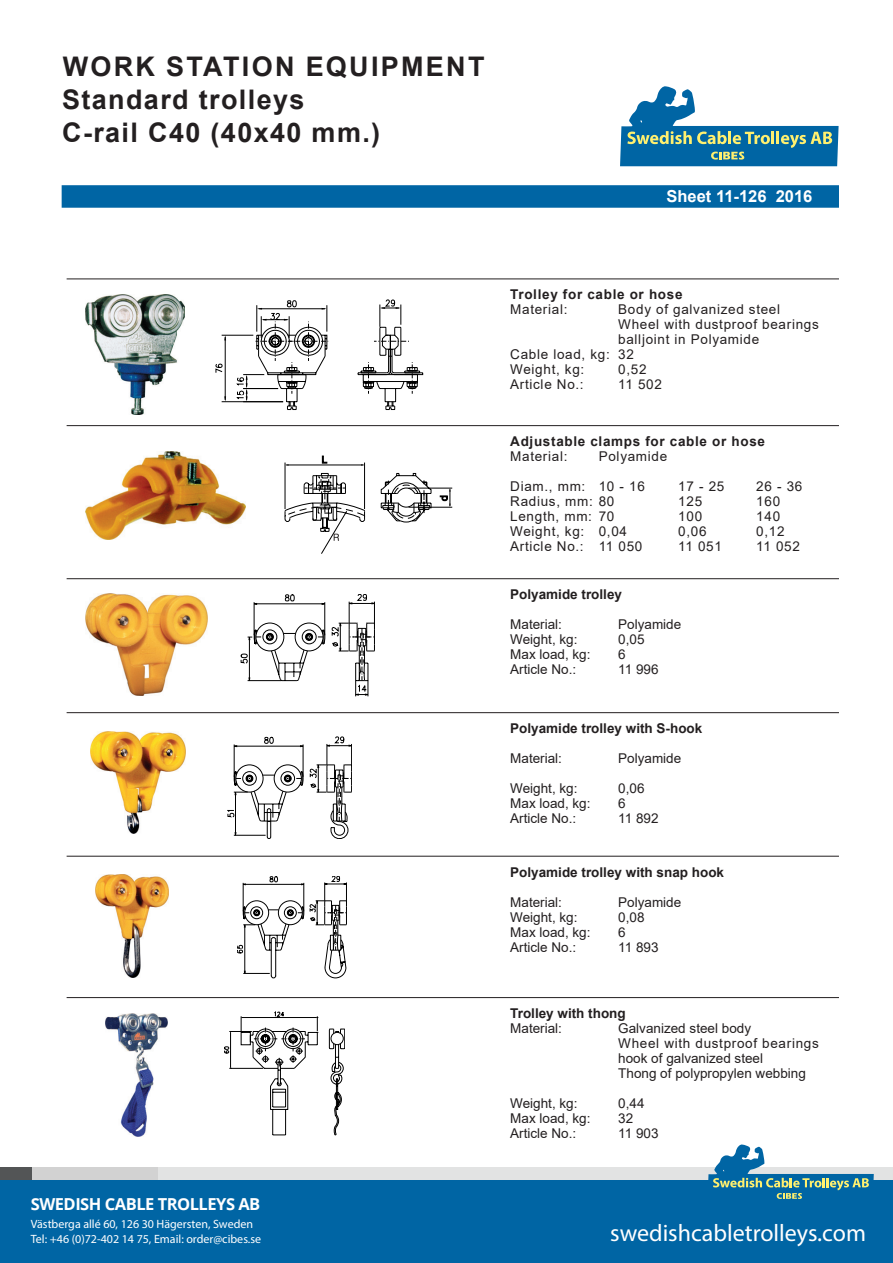
<style>
.page{position:relative;width:893px;height:1263px;background:#fff}
.page>*{position:absolute;margin:0;border:0;box-sizing:border-box;transform-origin:0 0}
.t1{font:700 27px "Arial";letter-spacing:.05em;color:#231f20}
.t2{font:700 27px "Arial";letter-spacing:.085em;color:#231f20}
.t3{font:24px "Myriad Pro";color:#fff}
.t4{font:700 16.5px "Open Sans";letter-spacing:-.03em;color:#fff}
.t5{font:700 16.5px "Arial";color:#fff}
.t6{font:13.5px "Arial";color:#231f20}
.t7{font:13.5px "Arial";letter-spacing:.05em;color:#231f20}
.t8{font:700 13.5px "Arial";color:#231f20}
.t9{font:700 13.5px/15px "Arial";letter-spacing:.05em;color:#231f20}
.t10{font:12px/15px "Myriad Pro";color:#fff}
.s1{font-weight:400}
</style>
<div class="page">
<div style="left:0;top:1179px;width:893px;height:84px;background:#0065a4"></div>
<div style="left:157px;top:1167px;width:736px;height:13px;background:#e2e3e3"></div>
<div style="left:30px;top:1167px;width:127px;height:13px;background:#d2d2d2"></div>
<div style="left:0;top:1167px;width:32px;height:13px;background:#535556"></div>
<svg style="left:620px;top:86px;width:219px;height:80px"></svg>
<svg style="left:708px;top:1144px;width:166px;height:55px"></svg>
<div style="left:62px;top:185px;width:777px;height:23px;background:#0065a4"></div>
<hr style="left:67px;top:279px;width:772px;height:1px;background:#231f20">
<hr style="left:67px;top:425px;width:772px;height:1px;background:#231f20">
<hr style="left:67px;top:578px;width:772px;height:1px;background:#231f20">
<hr style="left:67px;top:712px;width:772px;height:1px;background:#231f20">
<hr style="left:67px;top:856px;width:772px;height:1px;background:#231f20">
<hr style="left:67px;top:997px;width:772px;height:1px;background:#231f20">
<img style="left:85px;top:452px;width:161px;height:87px">
<hr style="left:285px;top:462px;width:1px;height:47px;background:#000">
<hr style="left:364px;top:462px;width:1px;height:47px;background:#000">
<hr style="left:286px;top:465px;width:77px;height:1px;background:#000">
<svg style="left:285px;top:473px;width:80px;height:81px"></svg>
<svg style="left:322px;top:456px;width:5px;height:7px"></svg>
<svg style="left:381px;top:473px;width:71px;height:49px"></svg>
<img style="left:85px;top:294px;width:99px;height:121px">
<svg style="left:216px;top:300px;width:207px;height:110px"></svg>
<img style="left:85px;top:593px;width:122px;height:102px">
<svg style="left:241px;top:594px;width:134px;height:102px"></svg>
<img style="left:91px;top:731px;width:95px;height:102px">
<svg style="left:227px;top:737px;width:125px;height:102px"></svg>
<img style="left:96px;top:875px;width:73px;height:102px">
<svg style="left:237px;top:876px;width:110px;height:102px"></svg>
<img style="left:105px;top:1013px;width:62px;height:123px">
<svg style="left:224px;top:1012px;width:121px;height:123px"></svg>
<p class="t2" style="left:63px;top:47px;width:423px">WORK STATION EQUIPMENT</p>
<p class="t1" style="left:62px;top:80px;width:244px">Standard trolleys</p>
<p class="t1" style="left:62px;top:113px;width:319px">C-rail C40 (40x40 mm.)</p>
<p class="t5" style="left:666px;top:185px;width:147px">Sheet 11-126 2016</p>
<p class="t9" style="left:510px;top:287px;width:174px">Trolley for cable or hose<br><span class="s1">Material:</span></p>
<p class="t7" style="left:618px;top:300px;width:163px">Body of galvanized steel</p>
<p class="t7" style="left:618px;top:315px;width:202px">Wheel with dustproof bearings</p>
<p class="t7" style="left:618px;top:330px;width:142px">balljoint in Polyamide</p>
<p class="t7" style="left:510px;top:345px;width:125px">Cable load, kg: 32</p>
<p class="t7" style="left:510px;top:360px;width:76px">Weight, kg:</p>
<p class="t6" style="left:618px;top:360px;width:30px">0,52</p>
<p class="t7" style="left:510px;top:375px;width:75px">Article No.:</p>
<p class="t6" style="left:618px;top:375px;width:45px">11 502</p>
<p class="t9" style="left:510px;top:434px;width:256px">Adjustable clamps for cable or hose<br><span class="s1">Material:</span></p>
<p class="t7" style="left:599px;top:447px;width:70px">Polyamide</p>
<p class="t7" style="left:510px;top:477px;width:136px">Diam., mm: 10 - 16</p>
<p class="t6" style="left:678px;top:477px;width:48px">17 - 25</p>
<p class="t6" style="left:756px;top:477px;width:48px">26 - 36</p>
<p class="t7" style="left:510px;top:492px;width:106px">Radius, mm: 80</p>
<p class="t6" style="left:678px;top:492px;width:25px">125</p>
<p class="t6" style="left:756px;top:492px;width:25px">160</p>
<p class="t7" style="left:510px;top:507px;width:106px">Length, mm: 70</p>
<p class="t6" style="left:678px;top:507px;width:25px">100</p>
<p class="t6" style="left:756px;top:507px;width:25px">140</p>
<p class="t7" style="left:510px;top:522px;width:118px">Weight, kg: 0,04</p>
<p class="t6" style="left:678px;top:522px;width:30px">0,06</p>
<p class="t6" style="left:756px;top:522px;width:30px">0,12</p>
<p class="t7" style="left:510px;top:537px;width:134px">Article No.: 11 050</p>
<p class="t6" style="left:678px;top:537px;width:45px">11 051</p>
<p class="t6" style="left:756px;top:537px;width:45px">11 052</p>
<p class="t8" style="left:510px;top:584px;width:113px">Polyamide trolley</p>
<p class="t6" style="left:510px;top:615px;width:53px">Material:</p>
<p class="t6" style="left:618px;top:615px;width:65px">Polyamide</p>
<p class="t6" style="left:510px;top:630px;width:69px">Weight, kg:</p>
<p class="t6" style="left:618px;top:630px;width:28px">0,05</p>
<p class="t6" style="left:510px;top:645px;width:82px">Max load, kg:</p>
<p class="t6" style="left:618px;top:645px;width:9px">6</p>
<p class="t6" style="left:510px;top:660px;width:68px">Article No.:</p>
<p class="t6" style="left:618px;top:660px;width:42px">11 996</p>
<p class="t8" style="left:510px;top:718px;width:194px">Polyamide trolley with S-hook</p>
<p class="t6" style="left:510px;top:749px;width:53px">Material:</p>
<p class="t6" style="left:618px;top:749px;width:65px">Polyamide</p>
<p class="t6" style="left:510px;top:779px;width:69px">Weight, kg:</p>
<p class="t6" style="left:618px;top:779px;width:28px">0,06</p>
<p class="t6" style="left:510px;top:794px;width:82px">Max load, kg:</p>
<p class="t6" style="left:618px;top:794px;width:9px">6</p>
<p class="t6" style="left:510px;top:809px;width:68px">Article No.:</p>
<p class="t6" style="left:618px;top:809px;width:42px">11 892</p>
<p class="t8" style="left:510px;top:863px;width:215px">Polyamide trolley with snap hook</p>
<p class="t6" style="left:510px;top:893px;width:53px">Material:</p>
<p class="t6" style="left:618px;top:893px;width:65px">Polyamide</p>
<p class="t6" style="left:510px;top:908px;width:69px">Weight, kg:</p>
<p class="t6" style="left:618px;top:908px;width:28px">0,08</p>
<p class="t6" style="left:510px;top:923px;width:82px">Max load, kg:</p>
<p class="t6" style="left:618px;top:923px;width:9px">6</p>
<p class="t6" style="left:510px;top:938px;width:68px">Article No.:</p>
<p class="t6" style="left:618px;top:938px;width:42px">11 893</p>
<p class="t8" style="left:510px;top:1003px;width:117px">Trolley with thong</p>
<p class="t6" style="left:510px;top:1019px;width:53px">Material:</p>
<p class="t6" style="left:618px;top:1019px;width:134px">Galvanized steel body</p>
<p class="t7" style="left:618px;top:1034px;width:202px">Wheel with dustproof bearings</p>
<p class="t6" style="left:618px;top:1049px;width:146px">hook of galvanized steel</p>
<p class="t6" style="left:618px;top:1064px;width:189px">Thong of polypropylen webbing</p>
<p class="t6" style="left:510px;top:1094px;width:69px">Weight, kg:</p>
<p class="t6" style="left:618px;top:1094px;width:28px">0,44</p>
<p class="t6" style="left:510px;top:1109px;width:82px">Max load, kg:</p>
<p class="t6" style="left:618px;top:1109px;width:17px">32</p>
<p class="t6" style="left:510px;top:1124px;width:68px">Article No.:</p>
<p class="t6" style="left:618px;top:1124px;width:42px">11 903</p>
<p class="t4" style="left:31px;top:1192px;width:231px">SWEDISH CABLE TROLLEYS AB</p>
<p class="t10" style="left:31px;top:1216px;width:232px">Västberga allé 60, 126 30 Hägersten, Sweden<br>Tel: +46 (0)72-402 14 75, Email: order@cibes.se</p>
<h2 class="t3" style="left:610px;top:1218px;width:257px">swedishcabletrolleys.com</h2>
</div>
